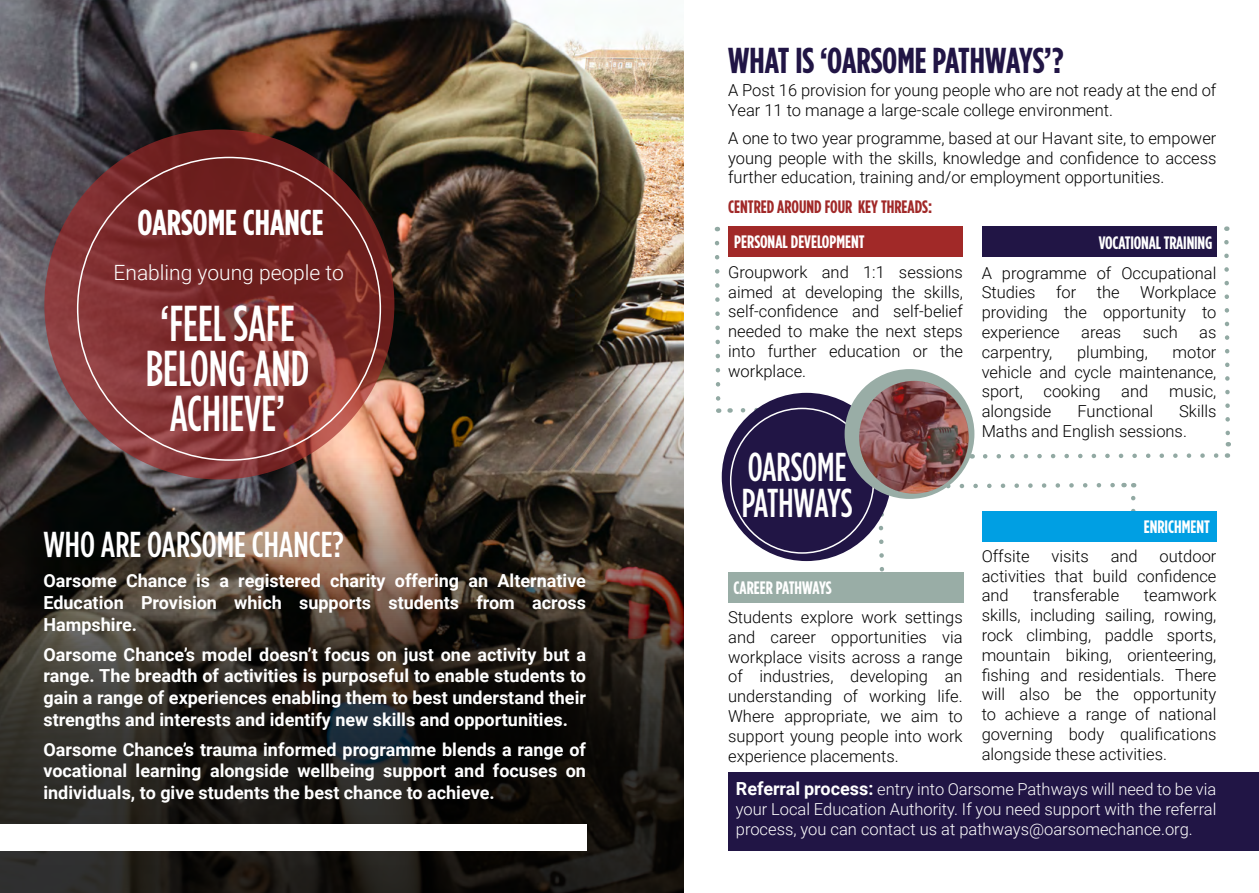
<style>
.page{position:relative;width:1259px;height:893px;background:#fff}
.page>*{position:absolute;margin:0;border:0;box-sizing:border-box;transform-origin:0 0}
.t1{font:500 50.4px/45px "Gotham Condensed";color:#fff;text-align:center;scale:.89 1}
.t2{font:500 40.35px/36px "Gotham Condensed";color:#fff;scale:.89 1}
.t3{font:700 36px "Gotham Condensed";color:#211545}
.t4{font:500 36px "Gotham Condensed";color:#fff}
.t5{font:700 36px "Gotham Condensed";color:#fff}
.t6{font:300 21px "Roboto";color:#fff}
.t7{font:700 18px/21.6px "Roboto";color:#fff;text-align:justify}
.t8{font:700 18px "Gotham Condensed";color:#fff}
.t9{font:700 18px "Gotham Condensed";color:#a12928}
.t10{font:300 16.5px/19.8px "Roboto";color:#000;text-align:justify}
.t11{font:300 16.5px/19.8px "Roboto";color:#fff;text-align:justify}
.s1{font-weight:700;font-size:18px}
</style>
<div class="page">
<img style="left:0;top:0;width:683px;height:457px">
<svg style="left:0;top:457px;width:683px;height:436px;background:#312a24"></svg>
<svg style="left:44px;top:129px;width:350px;height:350px;background:#803131"></svg>
<div style="left:0;top:824px;width:586px;height:26px;background:#fff"></div>
<svg style="left:714px;top:241px;width:8px;height:172px"></svg>
<svg style="left:973px;top:482px;width:151px;height:7px"></svg>
<svg style="left:983px;top:238px;width:248px;height:221px"></svg>
<svg style="left:876px;top:523px;width:10px;height:50px"></svg>
<svg style="left:1131px;top:498px;width:4px;height:13px"></svg>
<svg style="left:740px;top:404px;width:111px;height:11px"></svg>
<div style="left:981px;top:227px;width:235px;height:30px;background:#211545"></div>
<div style="left:728px;top:227px;width:235px;height:30px;background:#a12928"></div>
<div style="left:728px;top:573px;width:235px;height:30px;background:#99ada6"></div>
<div style="left:981px;top:511px;width:235px;height:30px;background:#009fe3"></div>
<div style="left:722px;top:393px;width:169px;height:168px;background:#211545;border-radius:50%"></div>
<div style="left:844px;top:369px;width:130px;height:130px;background:#99ada6;border-radius:50%"></div>
<img style="left:859px;top:381px;width:109px;height:112px">
<img style="left:859px;top:381px;width:110px;height:113px;border-radius:50%">
<div style="left:728px;top:772px;width:531px;height:78px;background:#211545"></div>
<h3 class="t5" style="left:138px;top:201px;width:188px">OARSOME CHANCE</h3>
<p class="t6" style="left:113px;top:258px;width:232px">Enabling young people to</p>
<h1 class="t1" style="left:146px;top:301px;width:185px">‘FEEL SAFE<br>BELONG AND<br>ACHIEVE’</h1>
<h3 class="t4" style="left:43px;top:524px;width:302px">WHO ARE OARSOME CHANCE?</h3>
<p class="t7" style="left:43px;top:570px;width:544px">Oarsome Chance is a registered charity offering an Alternative Education Provision which supports students from across Hampshire.</p>
<p class="t7" style="left:43px;top:643px;width:544px">Oarsome Chance’s model doesn’t focus on just one activity but a range. The breadth of activities is purposeful to enable students to gain a range of experiences enabling them to best understand their strengths and interests and identify new skills and opportunities.</p>
<p class="t7" style="left:43px;top:738px;width:544px">Oarsome Chance’s trauma informed programme blends a range of vocational learning alongside wellbeing support and focuses on individuals, to give students the best chance to achieve.</p>
<h3 class="t3" style="left:728px;top:39px;width:337px">WHAT IS ‘OARSOME PATHWAYS’?</h3>
<p class="t10" style="left:728px;top:79px;width:490px">A Post 16 provision for young people who are not ready at the end of<br>Year 11 to manage a large-scale college environment.</p>
<p class="t10" style="left:728px;top:127px;width:490px">A one to two year programme, based at our Havant site, to empower young people with the skills, knowledge and confidence to access further education, training and/or employment opportunities.</p>
<p class="t9" style="left:728px;top:196px;width:205px">CENTRED AROUND FOUR KEY THREADS:</p>
<p class="t8" style="left:734px;top:231px;width:132px">PERSONAL DEVELOPMENT</p>
<p class="t8" style="left:1098px;top:232px;width:115px">VOCATIONAL TRAINING</p>
<p class="t10" style="left:728px;top:261px;width:236px">Groupwork and 1:1 sessions aimed at developing the skills, self-confidence and self-belief needed to make the next steps into further education or the workplace.</p>
<p class="t10" style="left:981px;top:262px;width:236px">A programme of Occupational Studies for the Workplace providing the opportunity to experience</p>
<p class="t10" style="left:1081px;top:322px;width:41px">areas</p>
<p class="t10" style="left:1142px;top:322px;width:36px">such</p>
<p class="t10" style="left:1199px;top:322px;width:19px">as</p>
<p class="t10" style="left:981px;top:341px;width:72px">carpentry,</p>
<p class="t10" style="left:1077px;top:341px;width:72px">plumbing,</p>
<p class="t10" style="left:981px;top:341px;width:236px;text-indent:191px">motor vehicle and cycle maintenance, sport,</p>
<p class="t10" style="left:1043px;top:381px;width:58px">cooking</p>
<p class="t10" style="left:1121px;top:381px;width:29px">and</p>
<p class="t10" style="left:1169px;top:381px;width:49px">music,</p>
<p class="t10" style="left:981px;top:401px;width:71px">alongside</p>
<p class="t10" style="left:1077px;top:401px;width:77px">Functional</p>
<p class="t10" style="left:981px;top:401px;width:236px;text-indent:197px">Skills<br>Maths and English sessions.</p>
<h2 class="t2" style="left:742px;top:449px;width:126px">OARSOME<br>PATHWAYS</h2>
<p class="t8" style="left:733px;top:577px;width:100px">CAREER PATHWAYS</p>
<p class="t10" style="left:728px;top:607px;width:236px">Students explore work settings and career opportunities via workplace visits across a range of industries, developing an understanding of working life.<br>Where appropriate, we aim to support young people into work experience placements.</p>
<p class="t8" style="left:1143px;top:516px;width:68px">ENRICHMENT</p>
<p class="t10" style="left:981px;top:545px;width:49px">Offsite</p>
<p class="t10" style="left:1051px;top:545px;width:39px">visits</p>
<p class="t10" style="left:1110px;top:545px;width:29px">and</p>
<p class="t10" style="left:981px;top:545px;width:236px;text-indent:178px">outdoor activities that build confidence and</p>
<p class="t10" style="left:1033px;top:585px;width:88px">transferable</p>
<p class="t10" style="left:981px;top:585px;width:236px;text-indent:162px">teamwork skills, including sailing, rowing, rock climbing, paddle sports, mountain biking, orienteering, fishing and residentials. There will also be the opportunity to achieve a range of national governing body qualifications alongside these activities.</p>
<p class="t11" style="left:736px;top:779px;width:482px"><span class="s1">Referral process:</span> entry into Oarsome Pathways will need to be via your Local Education Authority. If you need support with the referral process, you can contact us at pathways@oarsomechance.org.</p>
</div>
